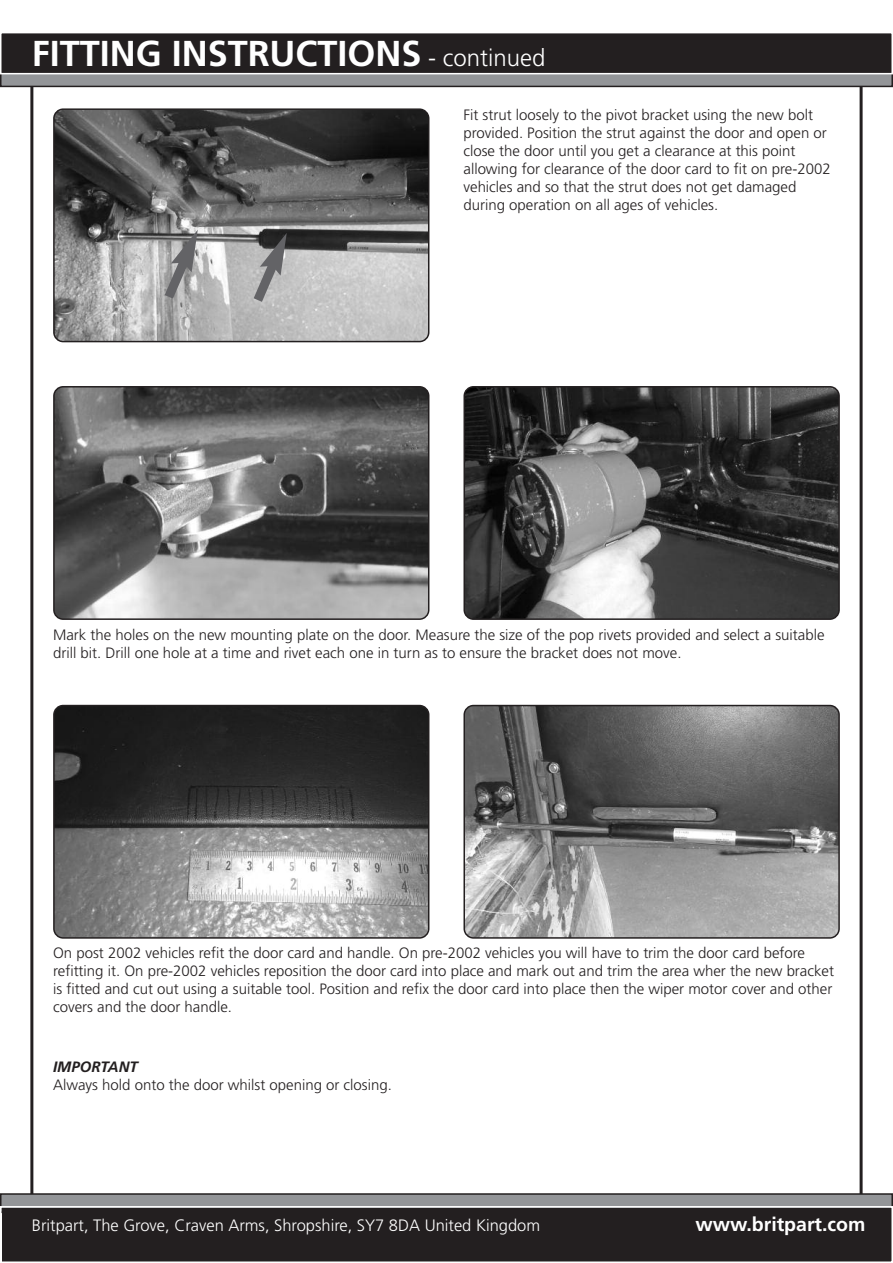
<style>
.page{position:relative;width:893px;height:1263px;background:#fff}
.page>*{position:absolute;margin:0;border:0;box-sizing:border-box;transform-origin:0 0}
.t1{font:700 36px "Frutiger";color:#fff}
.t2{font:700 19.5px "Frutiger";color:#fff}
.t3{font:300 16.5px "Frutiger";color:#fff}
.t4{font:300 15px/18px "Frutiger";color:#231f20}
.t5{font:italic 700 15px "Frutiger";color:#231f20}
.s1{font-weight:300;font-size:24px}
</style>
<div class="page">
<hr style="left:30px;top:60px;width:3px;height:1171px;background:#231f20">
<hr style="left:860px;top:60px;width:3px;height:1171px;background:#231f20">
<div style="left:1px;top:58px;width:891px;height:28px;background:#939598"></div>
<div style="left:0;top:57px;width:893px;height:30px;border:2px solid #231f20"></div>
<div style="left:2px;top:33px;width:889px;height:40px;background:#231f20"></div>
<div style="left:0;top:32px;width:893px;height:42px;border:2px solid #fff"></div>
<div style="left:1px;top:1194px;width:891px;height:18px;background:#939598"></div>
<div style="left:0;top:1193px;width:893px;height:20px;border:2px solid #231f20"></div>
<div style="left:2px;top:1207px;width:889px;height:54px;background:#231f20"></div>
<div style="left:0;top:1206px;width:893px;height:57px;border:2px solid #fff"></div>
<svg style="left:53px;top:386px;width:376px;height:234px;background:#6e6e6e"></svg>
<svg style="left:463px;top:386px;width:377px;height:234px;background:#4b4b4b"></svg>
<svg style="left:53px;top:705px;width:376px;height:234px;background:#636363"></svg>
<svg style="left:463px;top:705px;width:377px;height:234px;background:#7d7d7d"></svg>
<svg style="left:53px;top:108px;width:376px;height:234px;background:#787878"></svg>
<svg style="left:157px;top:230px;width:41px;height:79px;background:#999"></svg>
<svg style="left:246px;top:233px;width:41px;height:79px;background:#969697"></svg>
<h1 class="t1" style="left:32px;top:39px;width:515px">FITTING INSTRUCTIONS <span class="s1">- continued</span></h1>
<p class="t4" style="left:463px;top:107px;width:369px">Fit strut loosely to the pivot bracket using the new bolt provided. Position the strut against the door and open or close the door until you get a clearance at this point allowing for clearance of the door card to fit on pre-2002 vehicles and so that the strut does not get damaged during operation on all ages of vehicles.</p>
<p class="t4" style="left:53px;top:627px;width:773px">Mark the holes on the new mounting plate on the door. Measure the size of the pop rivets provided and select a suitable drill bit. Drill one hole at a time and rivet each one in turn as to ensure the bracket does not move.</p>
<p class="t4" style="left:53px;top:945px;width:782px">On post 2002 vehicles refit the door card and handle. On pre-2002 vehicles you will have to trim the door card before refitting it. On pre-2002 vehicles reposition the door card into place and mark out and trim the area wher the new bracket is fitted and cut out using a suitable tool. Position and refix the door card into place then the wiper motor cover and other covers and the door handle.</p>
<p class="t5" style="left:53px;top:1061px;width:86px">IMPORTANT</p>
<p class="t4" style="left:53px;top:1077px;width:340px">Always hold onto the door whilst opening or closing.</p>
<p class="t3" style="left:32px;top:1218px;width:510px">Britpart, The Grove, Craven Arms, Shropshire, SY7 8DA United Kingdom</p>
<h2 class="t2" style="left:695px;top:1216px;width:171px">www.britpart.com</h2>
</div>
